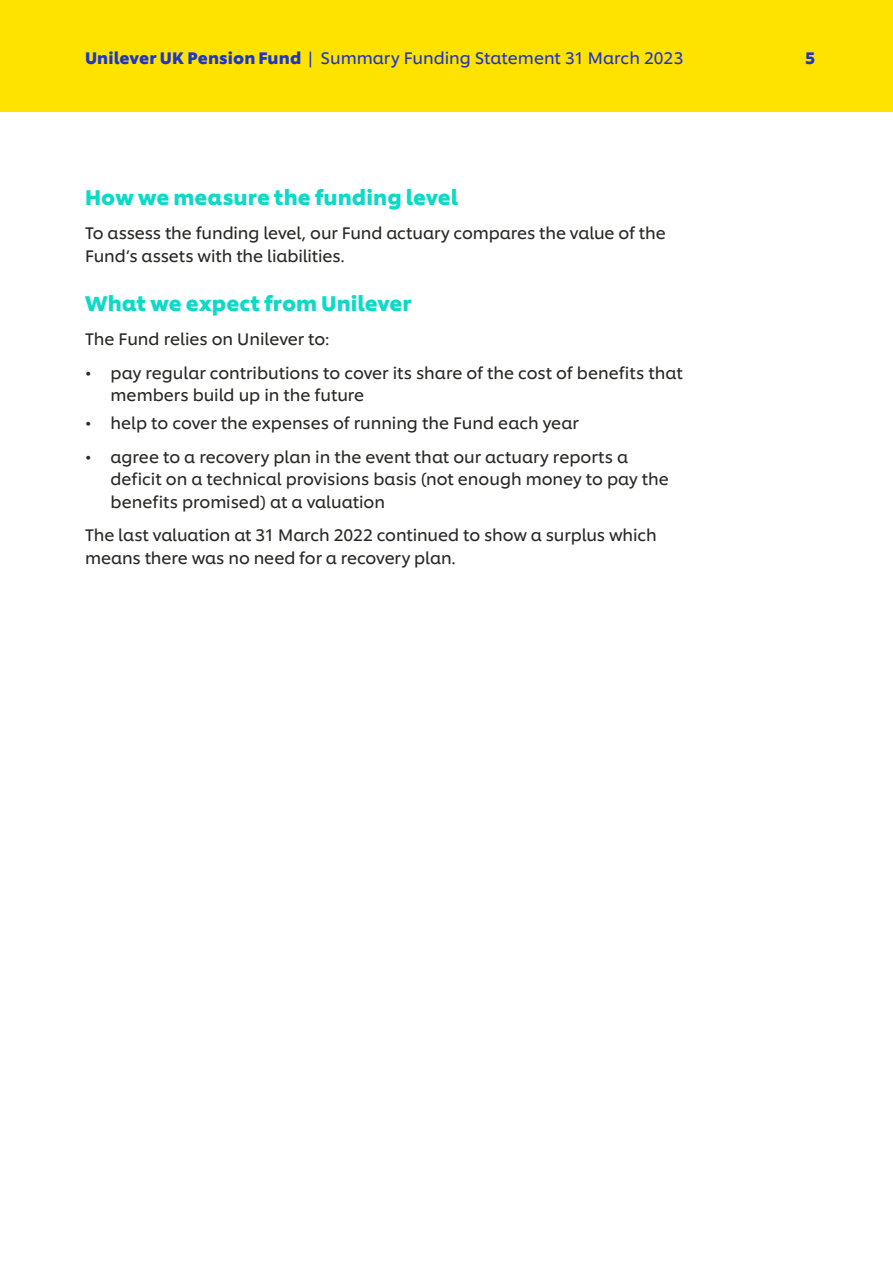
<style>
.page{position:relative;width:893px;height:1263px;background:#fff}
.page>*{position:absolute;margin:0;border:0;box-sizing:border-box;transform-origin:0 0}
.t1{font:700 21px "Unilever Shilling";letter-spacing:.005em;color:#0dd9c7}
.t2{font:16.5px/22.5px "Unilever Shilling";letter-spacing:-.005em;color:#282827}
.t3{font:16.5px "Unilever Shilling";color:#1f36c7}
.t4{font:700 16.5px "Unilever Shilling";color:#1f36c7}
.s1{font-weight:700}
</style>
<div class="page">
<div style="left:0;top:0;width:893px;height:112px;background:#ffe300"></div>
<p class="t3" style="left:85px;top:46px;width:600px"><span class="s1">Unilever UK Pension Fund</span> | Summary Funding Statement 31 March 2023</p>
<p class="t4" style="left:805px;top:45px;width:12px">5</p>
<p class="t1" style="left:85px;top:181px;width:374px">How we measure the funding level</p>
<p class="t2" style="left:85px;top:221px;width:582px">To assess the funding level, our Fund actuary compares the value of the<br>Fund’s assets with the liabilities.</p>
<p class="t1" style="left:85px;top:287px;width:328px">What we expect from Unilever</p>
<p class="t2" style="left:85px;top:326px;width:246px">The Fund relies on Unilever to:</p>
<p class="t2" style="left:111px;top:360px;width:574px;text-indent:-26px">• pay regular contributions to cover its share of the cost of benefits that members build up in the future</p>
<p class="t2" style="left:85px;top:410px;width:495px">• help to cover the expenses of running the Fund each year</p>
<p class="t2" style="left:111px;top:444px;width:560px;text-indent:-26px">• agree to a recovery plan in the event that our actuary reports a deficit on a technical provisions basis (not enough money to pay the benefits promised) at a valuation</p>
<p class="t2" style="left:85px;top:523px;width:573px">The last valuation at 31 March 2022 continued to show a surplus which means there was no need for a recovery plan.</p>
</div>
